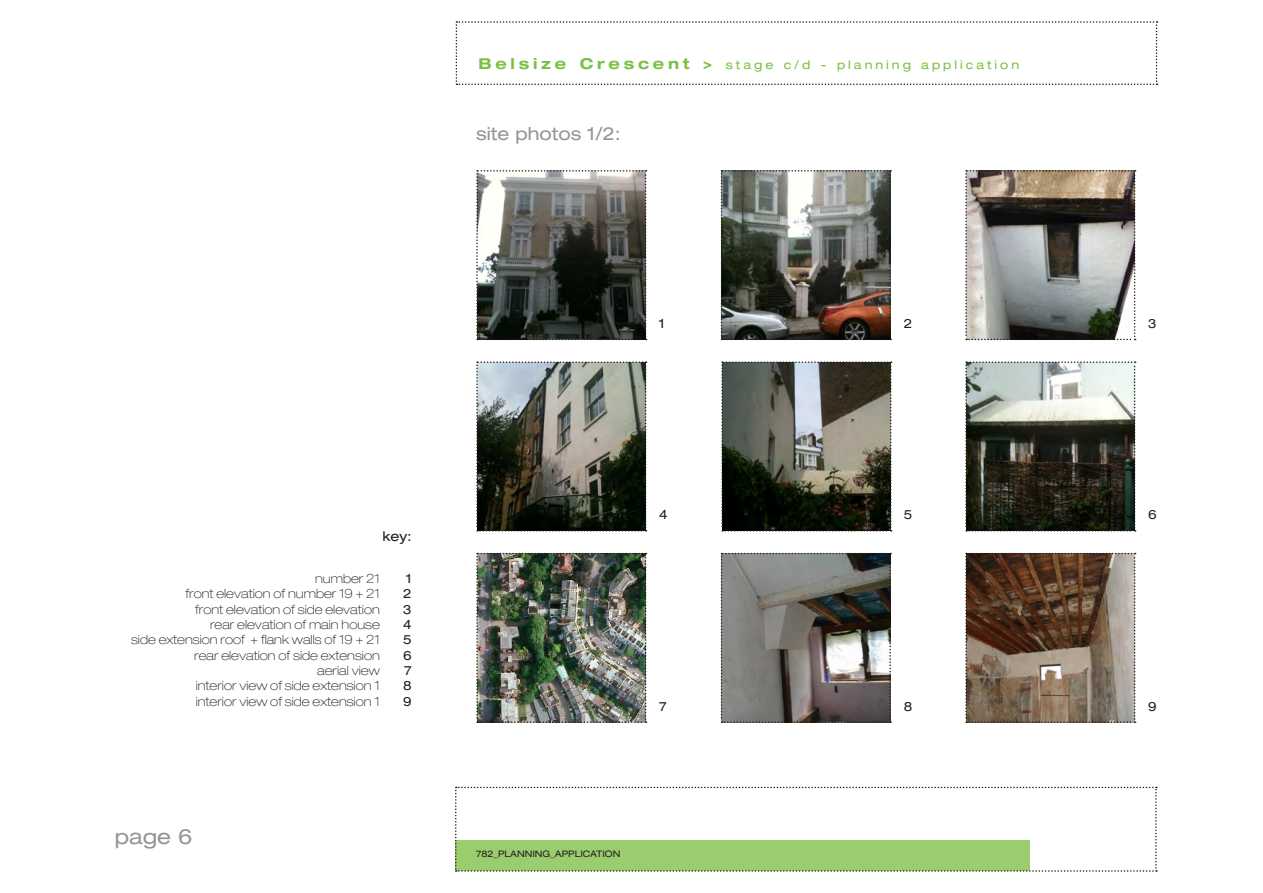
<style>
.page{position:relative;width:1263px;height:893px;background:#fff}
.page>*{position:absolute;margin:0;border:0;box-sizing:border-box;transform-origin:0 0}
.t1{font:expanded 21px "Helvetica Neue LT Std";color:#939598}
.t2{font:expanded 18px "Helvetica Neue LT Std";color:#939598}
.t3{font:expanded 13.5px "Helvetica Neue LT Std";color:#231f20}
.t4{font:100 expanded 12.75px "Helvetica Neue LT Std";color:#231f20}
.t5{font:expanded 12.75px "Helvetica Neue LT Std";color:#231f20}
.t6{font:expanded 12px "Helvetica Neue LT Std";letter-spacing:.25em;color:#79c142}
.t7{font:expanded 9px "Helvetica Neue LT Std";color:#231f20}
.s1{font-weight:700;font-size:15px}
</style>
<div class="page">
<svg style="left:455px;top:787px;width:702px;height:85px"></svg>
<svg style="left:456px;top:21px;width:701px;height:64px"></svg>
<svg style="left:476px;top:170px;width:171px;height:170px;background:#5a5c58"></svg>
<img style="left:721px;top:170px;width:170px;height:170px">
<img style="left:965px;top:170px;width:171px;height:170px">
<svg style="left:721px;top:361px;width:171px;height:170px;background:#53544a"></svg>
<img style="left:721px;top:553px;width:170px;height:170px">
<svg style="left:476px;top:361px;width:171px;height:170px;background:#5f635a"></svg>
<svg style="left:965px;top:553px;width:171px;height:170px;background:#75604f"></svg>
<svg style="left:965px;top:361px;width:171px;height:170px;background:#61645b"></svg>
<img style="left:476px;top:553px;width:171px;height:170px">
<p class="t6" style="left:478px;top:58px;width:542px"><span class="s1">Belsize Crescent &gt;</span> stage c/d - planning application</p>
<p class="t2" style="left:476px;top:123px;width:146px">site photos 1/2:</p>
<p class="t5" style="left:659px;top:316px;width:7px">1</p>
<p class="t5" style="left:904px;top:316px;width:10px">2</p>
<p class="t5" style="left:1148px;top:316px;width:10px">3</p>
<p class="t3" style="left:382px;top:528px;width:31px">key:</p>
<p class="t4" style="left:315px;top:571px;width:66px">number 21</p>
<p class="t5" style="left:406px;top:571px;width:7px">1</p>
<p class="t4" style="left:185px;top:586px;width:196px">front elevation of number 19 + 21</p>
<p class="t5" style="left:403px;top:586px;width:10px">2</p>
<p class="t4" style="left:195px;top:602px;width:186px">front elevation of side elevation</p>
<p class="t5" style="left:403px;top:601px;width:10px">3</p>
<p class="t4" style="left:210px;top:617px;width:171px">rear elevation of main house</p>
<p class="t5" style="left:403px;top:617px;width:10px">4</p>
<p class="t4" style="left:131px;top:632px;width:250px">side extension roof + flank walls of 19 + 21</p>
<p class="t5" style="left:403px;top:632px;width:10px">5</p>
<p class="t4" style="left:194px;top:648px;width:187px">rear elevation of side extension</p>
<p class="t5" style="left:403px;top:647px;width:10px">6</p>
<p class="t4" style="left:317px;top:663px;width:64px">aerial view</p>
<p class="t5" style="left:404px;top:663px;width:9px">7</p>
<p class="t4" style="left:196px;top:678px;width:186px">interior view of side extension 1</p>
<p class="t5" style="left:403px;top:678px;width:10px">8</p>
<p class="t4" style="left:196px;top:693px;width:186px">interior view of side extension 1</p>
<p class="t5" style="left:403px;top:693px;width:10px">9</p>
<p class="t1" style="left:115px;top:824px;width:79px">page 6</p>
<p class="t5" style="left:659px;top:507px;width:10px">4</p>
<p class="t5" style="left:904px;top:507px;width:10px">5</p>
<p class="t5" style="left:1148px;top:507px;width:10px">6</p>
<p class="t5" style="left:659px;top:698px;width:9px">7</p>
<p class="t5" style="left:904px;top:698px;width:10px">8</p>
<p class="t5" style="left:1148px;top:698px;width:10px">9</p>
<p class="t7" style="left:476px;top:848px;width:146px">782_PLANNING_APPLICATION</p>
</div>
